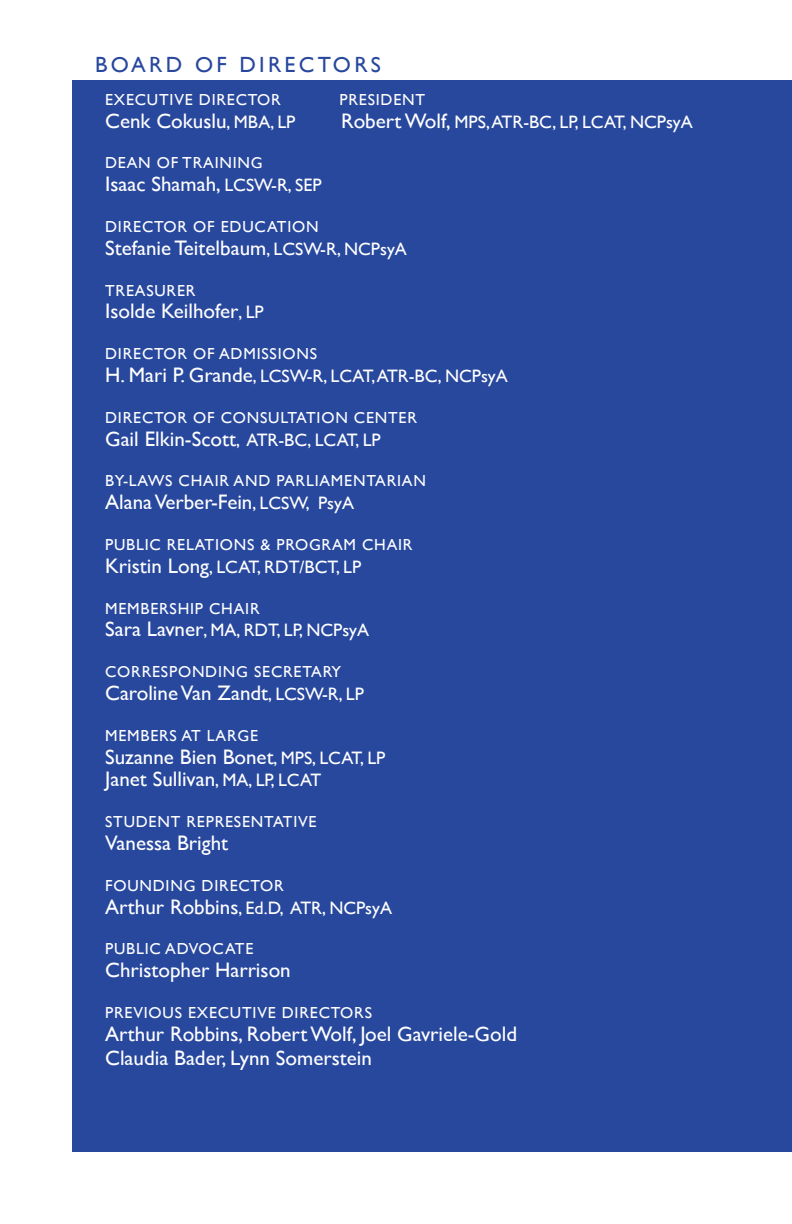
<style>
.page{position:relative;width:792px;height:1224px;background:#fff}
.page>*{position:absolute;margin:0;border:0;box-sizing:border-box;transform-origin:0 0}
.Faculty{font:22px "Gill Sans";letter-spacing:.15em;color:#28489e}
.t1{font:21px/24px "Gill Sans";color:#fff}
.t2{font:18px "Gill Sans";color:#fff}
.t3{font:16px "Gill Sans";letter-spacing:.05em;color:#fff}
.s1{font-size:18px}
.s2{font-size:21px}
</style>
<div class="page">
<div style="left:72px;top:80px;width:720px;height:1072px;background:#28489e"></div>
<p class="Faculty" style="left:95px;top:51px;width:288px">BOARD OF DIRECTORS</p>
<p class="t3" style="left:105px;top:90px;width:177px">EXECUTIVE DIRECTOR</p>
<p class="t3" style="left:339px;top:90px;width:87px">PRESIDENT</p>
<p class="t1" style="left:105px;top:108px;width:192px">Cenk Cokuslu<span class="s1">, MBA, LP</span></p>
<p class="t2" style="left:341px;top:111px;width:353px"><span class="s2">Robert Wolf,</span> MPS, ATR-BC, LP, LCAT, NCPsyA</p>
<p class="t3" style="left:105px;top:154px;width:159px">DEAN OF TRAINING</p>
<p class="t1" style="left:105px;top:172px;width:218px">Isaac Shamah, <span class="s1">LCSW-R, SEP</span></p>
<p class="t3" style="left:105px;top:217px;width:215px">DIRECTOR OF EDUCATION</p>
<p class="t1" style="left:105px;top:236px;width:303px">Stefanie Teitelbaum<span class="s1">, LCSW-R, NCPsyA</span></p>
<p class="t3" style="left:105px;top:281px;width:92px">TREASURER</p>
<p class="t1" style="left:105px;top:299px;width:160px">Isolde Keilhofer<span class="s1">, LP</span></p>
<p class="t3" style="left:105px;top:344px;width:214px">DIRECTOR OF ADMISSIONS</p>
<p class="t2" style="left:105px;top:365px;width:404px"><span class="s2">H. Mari P. Grande</span>, LCSW-R, LCAT, ATR-BC, NCPsyA</p>
<p class="t3" style="left:105px;top:408px;width:313px">DIRECTOR OF CONSULTATION CENTER</p>
<p class="t1" style="left:105px;top:426px;width:277px">Gail Elkin-Scott<span class="s1">, ATR-BC, LCAT, LP</span></p>
<p class="t3" style="left:105px;top:472px;width:322px">BY-LAWS CHAIR AND PARLIAMENTARIAN</p>
<p class="t1" style="left:105px;top:490px;width:250px">Alana Verber-Fein<span class="s1">, LCSW, PsyA</span></p>
<p class="t3" style="left:105px;top:535px;width:309px">PUBLIC RELATIONS &amp; PROGRAM CHAIR</p>
<p class="t2" style="left:105px;top:556px;width:258px"><span class="s2">Kristin Long</span>, LCAT, RDT/BCT, LP</p>
<p class="t3" style="left:105px;top:599px;width:156px">MEMBERSHIP CHAIR</p>
<p class="t2" style="left:105px;top:620px;width:266px"><span class="s2">Sara Lavner</span>, MA, RDT, LP, NCPsyA</p>
<p class="t3" style="left:105px;top:662px;width:238px">CORRESPONDING SECRETARY</p>
<p class="t1" style="left:105px;top:681px;width:260px">Caroline Van Zandt<span class="s1">, LCSW-R, LP</span></p>
<p class="t3" style="left:105px;top:726px;width:155px">MEMBERS AT LARGE</p>
<p class="t1" style="left:105px;top:744px;width:282px">Suzanne Bien Bonet<span class="s1">, MPS, LCAT, LP</span></p>
<p class="t1" style="left:105px;top:767px;width:218px">Janet Sullivan<span class="s1">, MA, LP, LCAT</span></p>
<p class="t3" style="left:105px;top:812px;width:213px">STUDENT REPRESENTATIVE</p>
<p class="t1" style="left:105px;top:831px;width:125px">Vanessa Bright</p>
<p class="t3" style="left:105px;top:876px;width:180px">FOUNDING DIRECTOR</p>
<p class="t2" style="left:105px;top:897px;width:288px"><span class="s2">Arthur Robbins</span>, Ed.D, ATR, NCPsyA</p>
<p class="t3" style="left:105px;top:940px;width:150px">PUBLIC ADVOCATE</p>
<p class="t1" style="left:105px;top:958px;width:187px">Christopher Harrison</p>
<p class="t3" style="left:105px;top:1003px;width:268px">PREVIOUS EXECUTIVE DIRECTORS</p>
<p class="t1" style="left:105px;top:1022px;width:413px">Arthur Robbins, Robert Wolf, Joel Gavriele-Gold<br>Claudia Bader, Lynn Somerstein</p>
</div>
